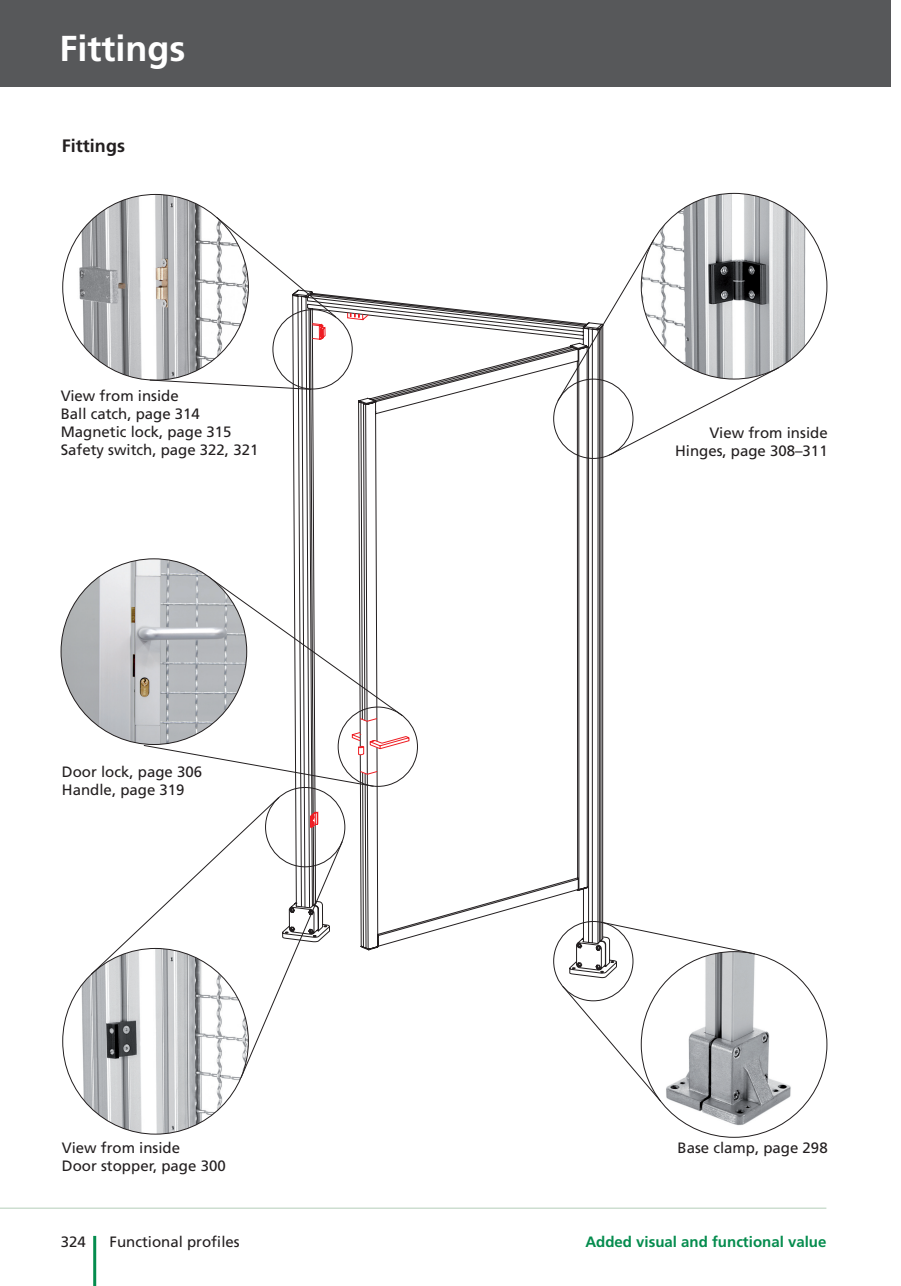
<style>
.page{position:relative;width:901px;height:1286px;background:#fff}
.page>*{position:absolute;margin:0;border:0;box-sizing:border-box;transform-origin:0 0}
.t1{font:700 36px "Frutiger";color:#fff}
.t2{font:700 18px "Frutiger";color:#231f20}
.t3{font:15px/18px "Frutiger";color:#231f20}
.t4{font:700 15px "Frutiger";color:#058c4e}
</style>
<div class="page">
<hr style="left:93px;top:1235px;width:3px;height:50px;background:#058c4e">
<hr style="left:0;top:1207px;width:826px;height:1px;background:#cdded0">
<div style="left:0;top:0;width:890px;height:87px;background:#57585a"></div>
<svg style="left:289px;top:295px;width:317px;height:501px"></svg>
<svg style="left:310px;top:312px;width:101px;height:484px"></svg>
<img style="left:63px;top:194px;width:185px;height:186px;border-radius:93px">
<img style="left:641px;top:193px;width:186px;height:186px;border-radius:93px">
<img style="left:641px;top:951px;width:186px;height:186px;border-radius:93px">
<img style="left:63px;top:948px;width:185px;height:186px;border-radius:93px">
<svg style="left:215px;top:216px;width:122px;height:102px"></svg>
<svg style="left:149px;top:379px;width:163px;height:11px"></svg>
<svg style="left:207px;top:575px;width:196px;height:141px"></svg>
<svg style="left:143px;top:744px;width:231px;height:43px"></svg>
<svg style="left:90px;top:796px;width:665px;height:306px"></svg>
<svg style="left:557px;top:238px;width:222px;height:218px"></svg>
<img style="left:61px;top:559px;width:186px;height:185px;border-radius:93px">
<h1 class="t1" style="left:59px;top:27px;width:127px">Fittings</h1>
<p class="t2" style="left:62px;top:135px;width:65px">Fittings</p>
<p class="t3" style="left:61px;top:386px;width:199px">View from inside<br>Ball catch, page 314<br>Magnetic lock, page 315<br>Safety switch, page 322, 321</p>
<p class="t3" style="left:62px;top:763px;width:142px">Door lock, page 306<br>Handle, page 319</p>
<p class="t3" style="left:675px;top:424px;width:154px;text-align:right">View from inside<br>Hinges, page 308–311</p>
<p class="t3" style="left:62px;top:1138px;width:165px">View from inside<br>Door stopper, page 300</p>
<p class="t3" style="left:677px;top:1138px;width:152px">Base clamp, page 298</p>
<p class="t3" style="left:61px;top:1232px;width:27px">324</p>
<p class="t3" style="left:110px;top:1232px;width:132px">Functional profiles</p>
<p class="t4" style="left:585px;top:1233px;width:242px">Added visual and functional value</p>
</div>
